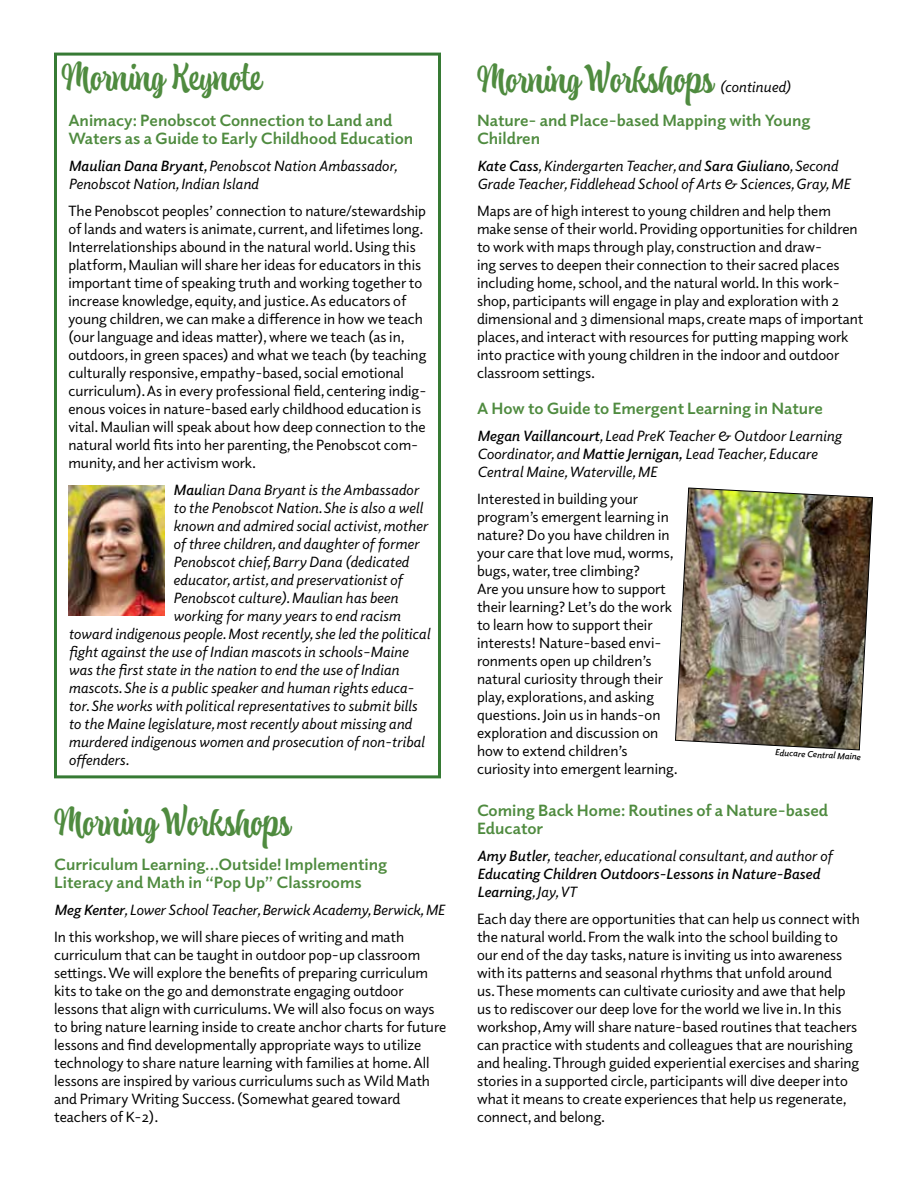
<style>
.page{position:relative;width:918px;height:1188px;background:#fff}
.page>*{position:absolute;margin:0;border:0;box-sizing:border-box;transform-origin:0 0}
.t1{font:36px "Atocha";color:#4f8b3f}
.t2{font:700 16.5px/18px "Elido";color:#4f8b3f}
.t3{font:15px/18px "Elido";color:#000}
.t4{font:italic 15px/18px "Elido";color:#000}
.t5{font:italic 600 15px/18px "Elido";color:#000}
.t6{font:italic 600 9px "Elido";color:#000}
.s1{font-weight:600}
.s2{font-weight:600;font-style:italic}
.s3{font-style:italic}
.s4{font-weight:700}
.s5{font-weight:400}
</style>
<div class="page">
<div style="left:54px;top:53px;width:387px;height:725px;border:3px solid #367a34"></div>
<img style="left:68px;top:485px;width:96px;height:131px">
<img style="left:675px;top:488px;width:198px;height:262px">
<h1 class="t1" style="left:62px;top:53px;width:201px">Morning Keynote</h1>
<p class="t2" style="left:68px;top:111px;width:346px">Animacy: Penobscot Connection to Land and<br>Waters as a Guide to Early Childhood Education</p>
<p class="t4" style="left:68px;top:157px;width:331px"><span class="s1">Maulian Dana Bryant,</span> Penobscot Nation Ambassador,<br>Penobscot Nation, Indian Island</p>
<p class="t3" style="left:68px;top:202px;width:360px">The Penobscot peoples’ connection to nature/stewardship of lands and waters is animate, current, and lifetimes long.<br>Interrelationships abound in the natural world. Using this platform, Maulian will share her ideas for educators in this important time of speaking truth and working together to increase knowledge, equity, and justice. As educators of young children, we can make a difference in how we teach (our language and ideas matter), where we teach (as in, outdoors, in green spaces) and what we teach (by teaching culturally responsive, empathy-based, social emotional curriculum). As in every professional field, centering indig&shy;enous voices in nature-based early childhood education is vital. Maulian will speak about how deep connection to the natural world fits into her parenting, the Penobscot com&shy;munity, and her activism work.</p>
<p class="t4" style="left:173px;top:481px;width:247px"><span class="s1">Mau</span>lian Dana Bryant is the Ambassador</p>
<p class="t4" style="left:173px;top:499px;width:251px">to the Penobscot Nation. She is also a well</p>
<p class="t4" style="left:173px;top:517px;width:256px">known and admired social activist, mother</p>
<p class="t4" style="left:173px;top:535px;width:247px">of three children, and daughter of former</p>
<p class="t4" style="left:173px;top:553px;width:237px">Penobscot chief, Barry Dana (dedicated</p>
<p class="t4" style="left:173px;top:571px;width:230px">educator, artist, and preservationist of</p>
<p class="t4" style="left:173px;top:589px;width:226px">Penobscot culture). Maulian has been</p>
<p class="t4" style="left:173px;top:607px;width:229px">working for many years to end racism</p>
<p class="t4" style="left:68px;top:625px;width:363px">toward indigenous people. Most recently, she led the political</p>
<p class="t4" style="left:68px;top:643px;width:341px">fight against the use of Indian mascots in schools–Maine</p>
<p class="t4" style="left:68px;top:661px;width:332px">was the first state in the nation to end the use of Indian</p>
<p class="t4" style="left:68px;top:679px;width:347px">mascots. She is a public speaker and human rights educa-</p>
<p class="t4" style="left:68px;top:697px;width:350px">tor. She works with political representatives to submit bills</p>
<p class="t4" style="left:68px;top:715px;width:345px">to the Maine legislature, most recently about missing and</p>
<p class="t4" style="left:68px;top:733px;width:358px">murdered indigenous women and prosecution of non-tribal</p>
<p class="t4" style="left:68px;top:751px;width:62px">offenders.</p>
<h1 class="t1" style="left:54px;top:797px;width:238px">Morning Workshops</h1>
<p class="t2" style="left:54px;top:854px;width:335px">Curriculum Learning…Outside! Implementing<br>Literacy and Math in “Pop Up” Classrooms</p>
<p class="t3" style="left:54px;top:895px;width:392px;line-height:27px"><span class="s2">Meg Kenter</span><span class="s3">, Lower School Teacher, Berwick Academy, Berwick, ME<br></span>In this workshop, we will share pieces of writing and math</p>
<p class="t3" style="left:54px;top:945px;width:394px">curriculum that can be taught in outdoor pop-up classroom settings. We will explore the benefits of preparing curriculum kits to take on the go and demonstrate engaging outdoor lessons that align with curriculums. We will also focus on ways to bring nature learning inside to create anchor charts for future lessons and find developmentally appropriate ways to utilize technology to share nature learning with families at home. All lessons are inspired by various curriculums such as Wild Math and Primary Writing Success. (Somewhat geared toward teachers of K-2).</p>
<h1 class="t1" style="left:477px;top:54px;width:238px">Morning Workshops</h1>
<p class="t4" style="left:720px;top:77px;width:72px">(continued)</p>
<p class="t2" style="left:477px;top:111px;width:335px">Nature- and Place-based Mapping with Young<br>Children</p>
<p class="t4" style="left:477px;top:157px;width:375px"><span class="s1">Kate Cass</span>, Kindergarten Teacher, and <span class="s1">Sara Giuliano</span>, Second<br>Grade Teacher, Fiddlehead School of Arts &amp; Sciences, Gray, ME</p>
<p class="t3" style="left:477px;top:202px;width:388px">Maps are of high interest to young children and help them make sense of their world. Providing opportunities for children to work with maps through play, construction and draw-<br>ing serves to deepen their connection to their sacred places including home, school, and the natural world. In this work&shy;shop, participants will engage in play and exploration with 2 dimensional and 3 dimensional maps, create maps of important places, and interact with resources for putting mapping work into practice with young children in the indoor and outdoor classroom settings.</p>
<p class="t2" style="left:477px;top:399px;width:347px">A How to Guide to Emergent Learning in Nature</p>
<p class="t4" style="left:477px;top:427px;width:366px"><span class="s1">Megan Vaillancourt</span>, Lead PreK Teacher &amp; Outdoor Learning<br>Coordinator, and <span class="s1">Mattie Jernigan</span><span class="s4">,</span> Lead Teacher, Educare<br>Central Maine, Waterville, ME</p>
<p class="t3" style="left:477px;top:490px;width:202px">Interested in building your program’s emergent learning in nature? Do you have children in your care that love mud, worms, bugs, water, tree climbing?<br>Are you unsure how to support their learning? Let’s do the work to learn how to support their interests! Nature-based envi&shy;ronments open up children’s natural curiosity through their play, explorations, and asking questions. Join us in hands-on exploration and discussion on how to extend children’s curiosity into emergent learning.</p>
<p class="t2" style="left:477px;top:801px;width:353px">Coming Back Home: Routines of a Nature-based<br>Educator</p>
<p class="t5" style="left:477px;top:847px;width:357px">Amy Butler, <span class="s5">teacher, educational consultant, and author of<br></span>Educating Children Outdoors‑Lessons in Nature-Based<br>Learning<span class="s5">, Jay, VT</span></p>
<p class="t3" style="left:477px;top:910px;width:385px">Each day there are opportunities that can help us connect with the natural world. From the walk into the school building to our end of the day tasks, nature is inviting us into awareness with its patterns and seasonal rhythms that unfold around<br>us. These moments can cultivate curiosity and awe that help us to rediscover our deep love for the world we live in. In this workshop, Amy will share nature-based routines that teachers can practice with students and colleagues that are nourishing and healing. Through guided experiential exercises and sharing stories in a supported circle, participants will dive deeper into what it means to create experiences that help us regenerate, connect, and belong.</p>
<p class="t6" style="left:775px;top:746px;width:87px;rotate:3deg">Educare Central Maine</p>
</div>
